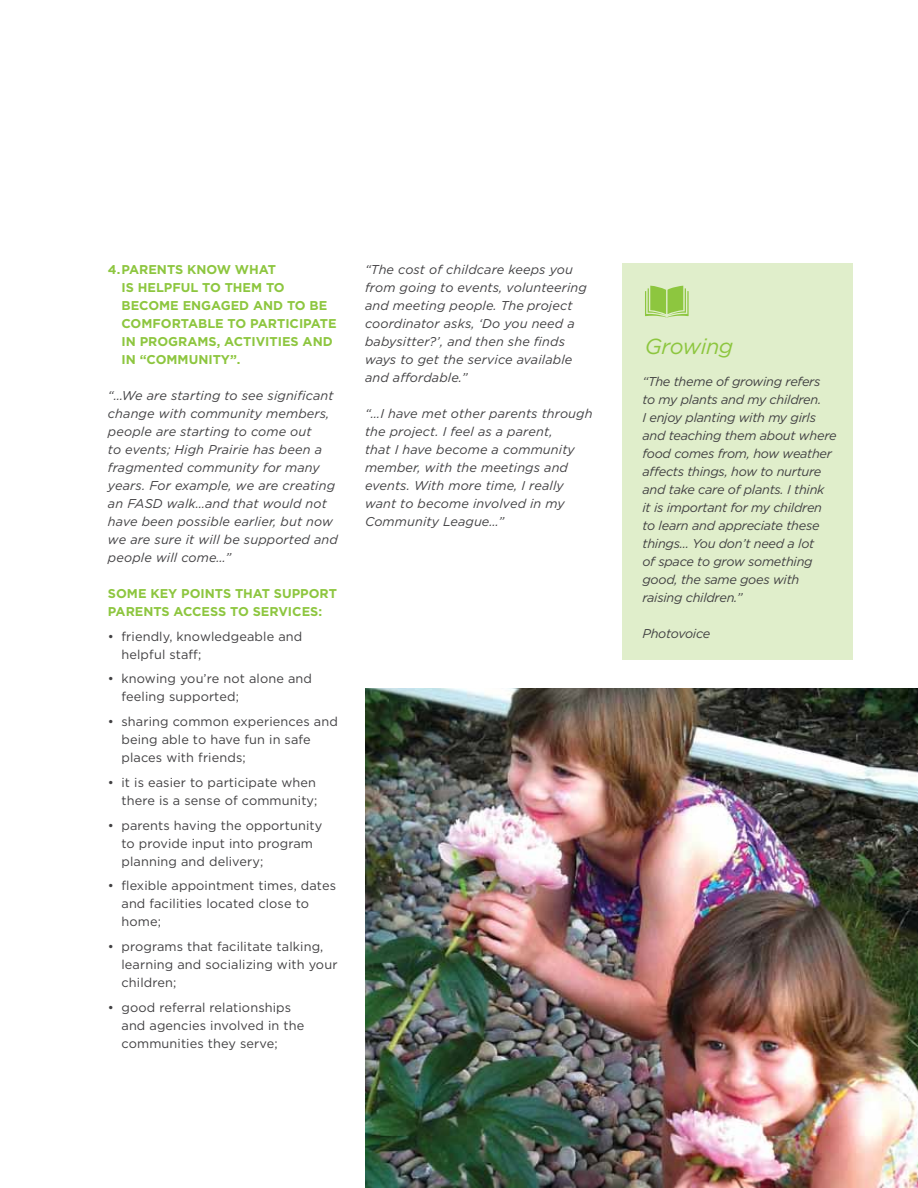
<style>
.page{position:relative;width:918px;height:1188px;background:#fff}
.page>*{position:absolute;margin:0;border:0;box-sizing:border-box;transform-origin:0 0}
.t1{font:italic 21.75px "Gotham";letter-spacing:-.02em;color:#8dc63f}
.t2{font:italic 12.75px/18px "Gotham";letter-spacing:.01em;color:#414042}
.t3{font:12.75px/18px "Gotham";letter-spacing:.01em;color:#414042}
.t4{font:italic 12.75px/18px "Gotham";letter-spacing:-.02em;color:#414042}
.t5{font:700 12.75px/18px "Gotham";color:#8dc63f}
</style>
<div class="page">
<img style="left:365px;top:688px;width:553px;height:500px">
<div style="left:622px;top:264px;width:230px;height:396px;background:#e0eecb"></div>
<svg style="left:645px;top:286px;width:44px;height:31px"></svg>
<p class="t5" style="left:122px;top:260px;width:217px;text-indent:-14px">4.PARENTS KNOW WHAT<br>IS HELPFUL TO THEM TO<br>BECOME ENGAGED AND TO BE<br>COMFORTABLE TO PARTICIPATE<br>IN PROGRAMS, ACTIVITIES AND<br>IN “COMMUNITY”.</p>
<p class="t2" style="left:108px;top:386px;width:231px">“…We are starting to see significant change with community members, people are starting to come out<br>to events; High Prairie has been a fragmented community for many years. For example, we are creating an FASD walk…and that would not have been possible earlier, but now we are sure it will be supported and people will come…”</p>
<p class="t5" style="left:108px;top:584px;width:228px">SOME KEY POINTS THAT SUPPORT<br>PARENTS ACCESS TO SERVICES:</p>
<p class="t3" style="left:122px;top:627px;width:182px;text-indent:-14px">• friendly, knowledgeable and helpful staff;</p>
<p class="t3" style="left:122px;top:670px;width:192px;text-indent:-14px">• knowing you’re not alone and feeling supported;</p>
<p class="t3" style="left:122px;top:712px;width:218px;text-indent:-14px">• sharing common experiences and being able to have fun in safe places with friends;</p>
<p class="t3" style="left:108px;top:773px;width:211px;text-align:right">• it is easier to participate when there is a sense of community;</p>
<p class="t3" style="left:122px;top:816px;width:202px;text-indent:-14px">• parents having the opportunity to provide input into program planning and delivery;</p>
<p class="t3" style="left:122px;top:877px;width:216px;text-indent:-14px">• flexible appointment times, dates and facilities located close to home;</p>
<p class="t3" style="left:122px;top:937px;width:217px;text-indent:-14px">• programs that facilitate talking, learning and socializing with your children;</p>
<p class="t3" style="left:122px;top:998px;width:184px;text-indent:-14px">• good referral relationships and agencies involved in the communities they serve;</p>
<p class="t2" style="left:365px;top:260px;width:223px">“The cost of childcare keeps you from going to events, volunteering and meeting people. The project coordinator asks, ‘Do you need a babysitter?’, and then she finds ways to get the service available and affordable.”</p>
<p class="t2" style="left:365px;top:404px;width:229px">“…I have met other parents through the project. I feel as a parent,<br>that I have become a community member, with the meetings and events. With more time, I really want to become involved in my<br>Community League…”</p>
<h1 class="t1" style="left:645px;top:333px;width:90px">Growing</h1>
<p class="t4" style="left:642px;top:372px;width:196px">“The theme of growing refers<br>to my plants and my children.<br>I enjoy planting with my girls and teaching them about where food comes from, how weather affects things, how to nurture and take care of plants. I think<br>it is important for my children to learn and appreciate these things... You don’t need a lot<br>of space to grow something good, the same goes with raising children.”</p>
<p class="t4" style="left:642px;top:625px;width:69px">Photovoice</p>
</div>
